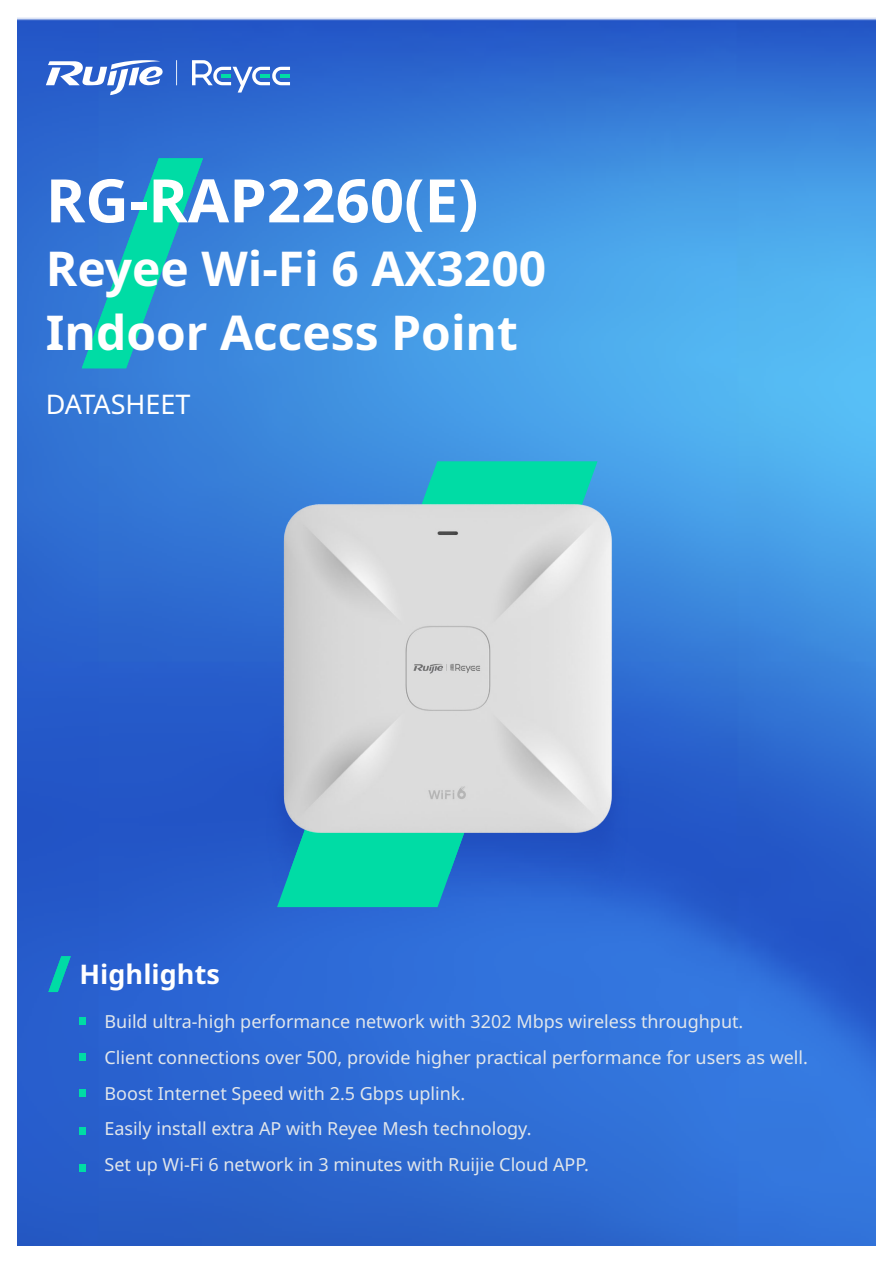
<style>
.page{position:relative;width:893px;height:1263px;background:#fff}
.page>*{position:absolute;margin:0;border:0;box-sizing:border-box;transform-origin:0 0}
.t1{font:700 60px "Noto Sans";color:#fff}
.t2{font:700 48px/63.6px "Noto Sans";color:#fff}
.t3{font:700 27px "Noto Sans";color:#fff}
.t4{font:27px "Noto Sans";color:#fff}
.t5{font:18px/35.8px "Noto Sans";color:#e1e6eb}
</style>
<div class="page">
<img style="left:17px;top:17px;width:859px;height:1229px">
<img style="left:229px;top:722px;width:436px;height:281px">
<svg style="left:82px;top:158px;width:121px;height:210px"></svg>
<svg style="left:277px;top:461px;width:320px;height:446px"></svg>
<svg style="left:289px;top:476px;width:261px;height:398px;fill:#00dca5"></svg>
<svg style="left:48px;top:956px;width:23px;height:36px"></svg>
<div style="left:80px;top:1018px;width:6px;height:7px;background:#00dca5"></div>
<div style="left:80px;top:1054px;width:6px;height:7px;background:#00dca5"></div>
<div style="left:80px;top:1090px;width:6px;height:7px;background:#00dca5"></div>
<div style="left:80px;top:1128px;width:6px;height:7px;background:#00dca5"></div>
<div style="left:80px;top:1164px;width:6px;height:7px;background:#00dca5"></div>
<svg style="left:192px;top:60px;width:98px;height:33px"></svg>
<svg style="left:46px;top:60px;width:117px;height:35px"></svg>
<svg style="left:176px;top:60px;width:1px;height:25px"></svg>
<img style="left:280px;top:500px;width:336px;height:339px">
<h1 class="t1" style="left:46px;top:167px;width:434px">RG-RAP2260(E)</h1>
<h2 class="t2" style="left:46px;top:238px;width:502px">Reyee Wi-Fi 6 AX3200<br>Indoor Access Point</h2>
<h3 class="t4" style="left:46px;top:389px;width:146px">DATASHEET</h3>
<h3 class="t3" style="left:80px;top:959px;width:142px">Highlights</h3>
<p class="t5" style="left:105px;top:1004px;width:705px">Build ultra-high performance network with 3202 Mbps wireless throughput.<br>Client connections over 500, provide higher practical performance for users as well.<br>Boost Internet Speed with 2.5 Gbps uplink.<br>Easily install extra AP with Reyee Mesh technology.<br>Set up Wi-Fi 6 network in 3 minutes with Ruijie Cloud APP.</p>
</div>
